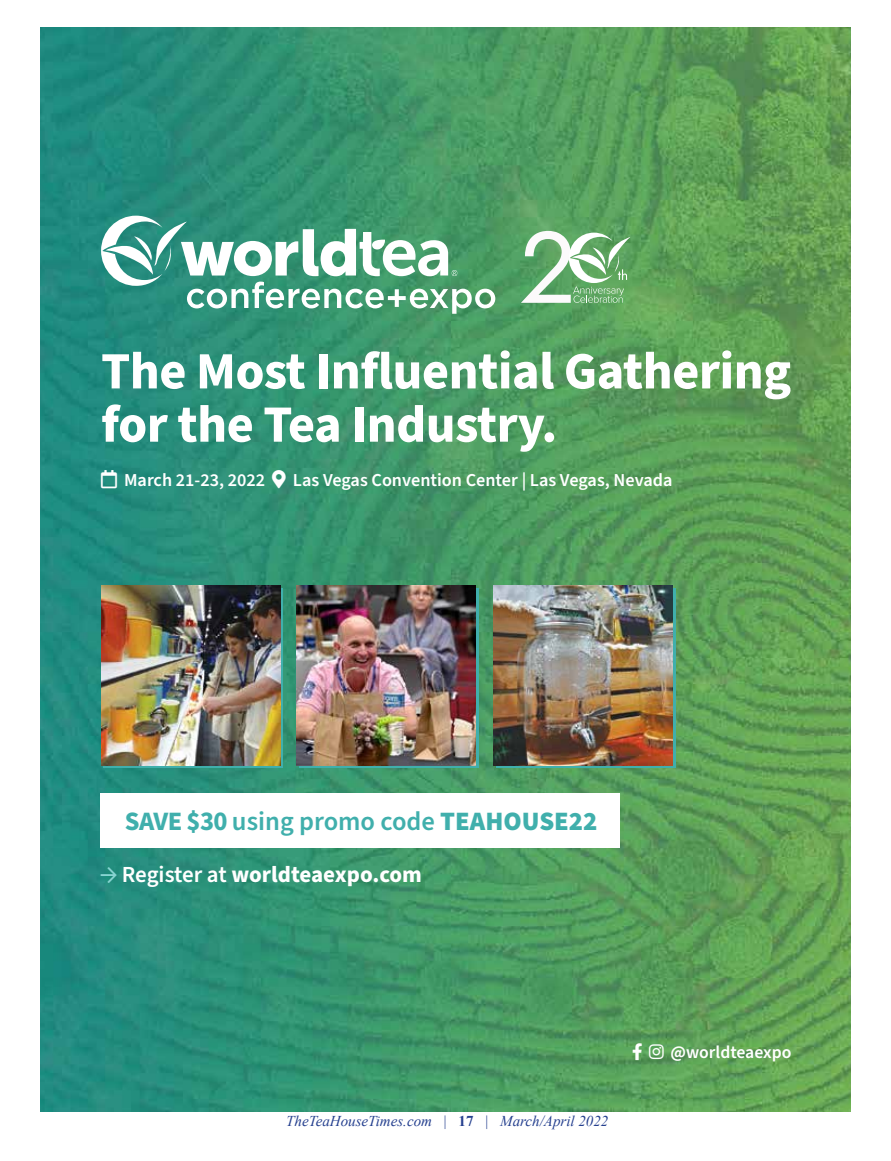
<style>
.page{position:relative;width:891px;height:1161px;background:#fff}
.page>*{position:absolute;margin:0;border:0;box-sizing:border-box;transform-origin:0 0}
.t1{font:700 52.5px/53.2px "Source Sans Pro";letter-spacing:-.01em;color:#fff}
.t2{font:600 26.55px "Source Sans Pro";color:#40afac}
.t3{font:700 22.95px "Source Sans Pro";color:#fff}
.t4{font:600 18.15px "Source Sans Pro";color:#fff}
.t5{font:600 17.7px "Source Sans Pro";color:#fff}
.t6{font:italic 15px "Times New Roman";color:#25408f}
.s1{font-weight:700}
.s2{font-weight:900}
.s3{font-weight:600}
.s4{font-weight:700;font-style:normal}
</style>
<div class="page">
<img style="left:40px;top:28px;width:811px;height:1084px">
<svg style="left:101px;top:216px;width:394px;height:98px"></svg>
<svg style="left:521px;top:231px;width:109px;height:72px"></svg>
<div style="left:101px;top:793px;width:519px;height:55px;background:#fff"></div>
<svg style="left:104px;top:588px;width:179px;height:180px"></svg>
<div style="left:299px;top:588px;width:179px;height:180px;background:linear-gradient(to right,#40afac,#40afac)"></div>
<div style="left:496px;top:588px;width:179px;height:180px;background:linear-gradient(to right,#40afac,#40afac)"></div>
<img style="left:101px;top:585px;width:179px;height:180px">
<img style="left:297px;top:585px;width:179px;height:180px">
<img style="left:493px;top:585px;width:180px;height:180px">
<svg style="left:272px;top:470px;width:14px;height:19px"></svg>
<svg style="left:633px;top:1043px;width:9px;height:17px"></svg>
<svg style="left:649px;top:1044px;width:15px;height:15px"></svg>
<svg style="left:101px;top:867px;width:16px;height:16px"></svg>
<h1 class="t1" style="left:101px;top:346px;width:692px">The Most Influential Gathering for the Tea Industry.</h1>
<p class="t4" style="left:101px;top:468px;width:166px">✓ March 21-23, 2022</p>
<p class="t4" style="left:293px;top:468px;width:381px">Las Vegas Convention Center | Las Vegas, Nevada</p>
<h2 class="t2" style="left:125px;top:803px;width:474px"><span class="s1">SAVE $30</span> using promo code <span class="s2">TEAHOUSE22</span></h2>
<p class="t3" style="left:122px;top:859px;width:302px"><span class="s3">Register at</span> worldteaexpo.com</p>
<p class="t6" style="left:286px;top:1110px;width:324px">TheTeaHouseTimes.com | <span class="s4">17</span> | March/April 2022</p>
<p class="t5" style="left:671px;top:1040px;width:122px">@worldteaexpo</p>
</div>
